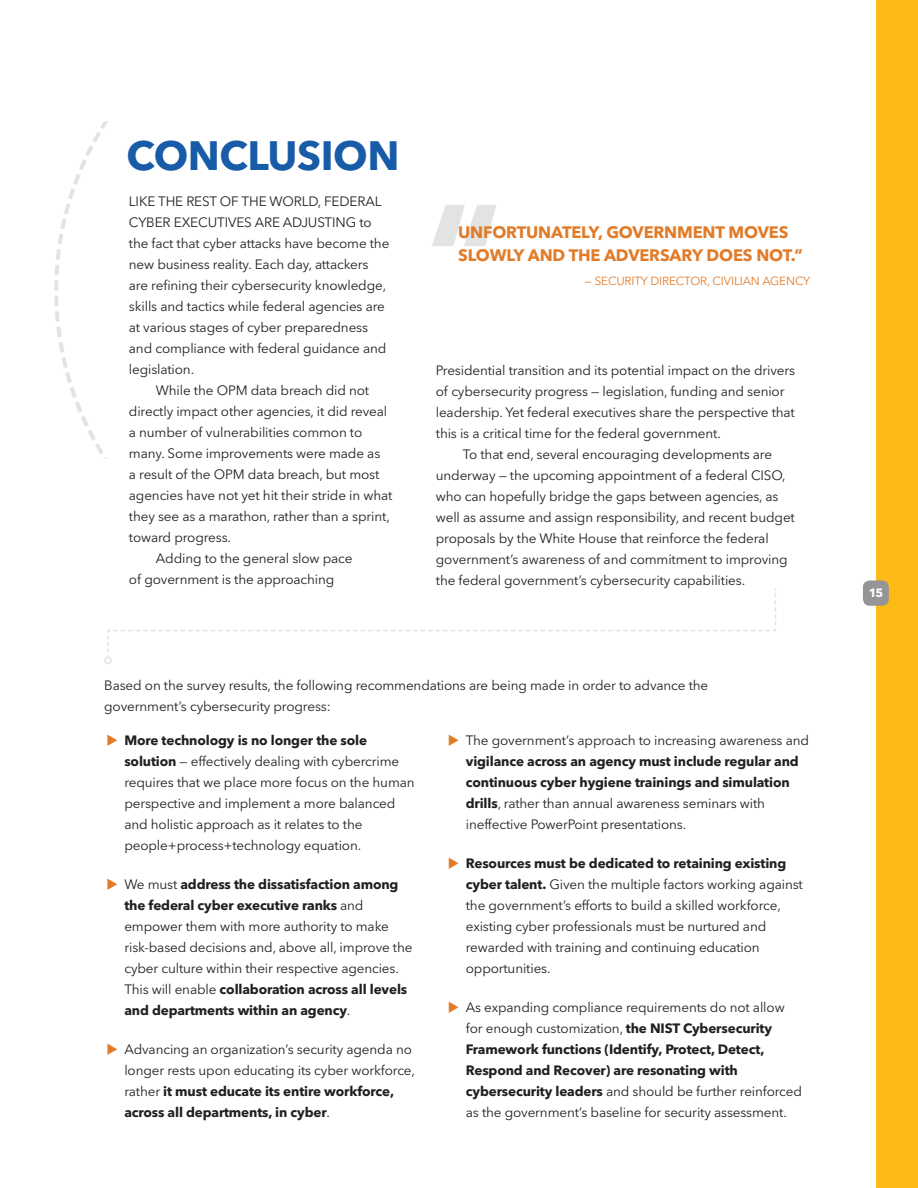
<style>
.page{position:relative;width:918px;height:1188px;background:#fff}
.page>*{position:absolute;margin:0;border:0;box-sizing:border-box;transform-origin:0 0}
.t1{font:700 152.4px "Avenir Next LT Pro";color:#e2e4e4}
.SUBHEAD_1{font:700 40.65px "Avenir Next LT Pro";letter-spacing:-.01em;color:#185ca8}
.QUOTE{font:700 16.5px/23.5px "Avenir Next LT Pro";letter-spacing:-.01em;color:#e27b28}
.BODY_INDENT{font:13.5px/21px "Avenir Next LT Pro";letter-spacing:-.01em;color:#231f20}
.t2{font:700 12px "Avenir Next LT Pro";color:#fff}
.QUOTE_NAME{font:11.7px "Avenir Next LT Pro";letter-spacing:-.01em;color:#e27b28}
.s1{color:#e27b28}
.s2{font-weight:700}
</style>
<div class="page">
<div style="left:876px;top:0;width:42px;height:1188px;background:#fcba17"></div>
<div style="left:863px;top:580px;width:26px;height:26px;background:#959595;border-radius:7px"></div>
<svg style="left:55px;top:311px;width:52px;height:147px"></svg>
<div style="left:54px;top:296px;width:5px;height:10px;background:#e2e4e4"></div>
<hr style="left:54px;top:280px;width:4px;height:11px;background:#e2e4e4">
<svg style="left:55px;top:121px;width:53px;height:154px"></svg>
<svg style="left:107px;top:588px;width:669px;height:69px"></svg>
<div style="left:104px;top:657px;width:8px;height:7px;border:2px solid #e2e4e4;border-radius:50%"></div>
<p class="SUBHEAD_1" style="left:126px;top:131px;width:275px">CONCLUSION</p>
<p class="BODY_INDENT" style="left:129px;top:191px;width:262px">LIKE THE REST OF THE WORLD, FEDERAL CYBER EXECUTIVES ARE ADJUSTING to the fact that cyber attacks have become the new business reality. Each day, attackers are refining their cybersecurity knowledge, skills and tactics while federal agencies are at various stages of cyber preparedness and compliance with federal guidance and legislation.</p>
<p class="BODY_INDENT" style="left:129px;top:380px;width:265px;text-indent:27px">While the OPM data breach did not directly impact other agencies, it did reveal a number of vulnerabilities common to many. Some improvements were made as<br>a result of the OPM data breach, but most agencies have not yet hit their stride in what they see as a marathon, rather than a sprint, toward progress.</p>
<p class="BODY_INDENT" style="left:129px;top:548px;width:225px;text-indent:27px">Adding to the general slow pace of government is the approaching</p>
<p class="t1" style="left:425px;top:166px;width:79px">“</p>
<p class="QUOTE" style="left:458px;top:220px;width:346px">UNFORTUNATELY, GOVERNMENT MOVES<br>SLOWLY AND THE ADVERSARY DOES NOT.”</p>
<p class="QUOTE_NAME" style="left:585px;top:274px;width:227px">— SECURITY DIRECTOR, CIVILIAN AGENCY</p>
<p class="BODY_INDENT" style="left:436px;top:360px;width:361px">Presidential transition and its potential impact on the drivers of cybersecurity progress — legislation, funding and senior leadership. Yet federal executives share the perspective that this is a critical time for the federal government.</p>
<p class="BODY_INDENT" style="left:436px;top:444px;width:361px;text-indent:27px">To that end, several encouraging developments are underway — the upcoming appointment of a federal CISO, who can hopefully bridge the gaps between agencies, as well as assume and assign responsibility, and recent budget proposals by the White House that reinforce the federal government’s awareness of and commitment to improving the federal government’s cybersecurity capabilities.</p>
<p class="BODY_INDENT" style="left:104px;top:674px;width:606px">Based on the survey results, the following recommendations are being made in order to advance the government’s cybersecurity progress:</p>
<p class="BODY_INDENT" style="left:124px;top:730px;width:292px;text-indent:-18px"><span class="s1">◆</span> <span class="s2">More technology is no longer the sole solution</span> — effectively dealing with cybercrime requires that we place more focus on the human perspective and implement a more balanced and holistic approach as it relates to the people+process+technology equation.</p>
<p class="BODY_INDENT" style="left:124px;top:874px;width:290px;text-indent:-18px"><span class="s1">◆</span> We must <span class="s2">address the dissatisfaction among the federal cyber executive ranks</span> and empower them with more authority to make risk-based decisions and, above all, improve the cyber culture within their respective agencies.<br>This will enable <span class="s2">collaboration across all levels and departments within an agency</span>.</p>
<p class="BODY_INDENT" style="left:124px;top:1039px;width:292px;text-indent:-18px"><span class="s1">◆</span> Advancing an organization’s security agenda no longer rests upon educating its cyber workforce, rather <span class="s2">it must educate its entire workforce, across all departments, in cyber</span>.</p>
<p class="BODY_INDENT" style="left:466px;top:730px;width:345px;text-indent:-18px"><span class="s1">◆</span> The government’s approach to increasing awareness and <span class="s2">vigilance across an agency must include regular and continuous cyber hygiene trainings and simulation drills</span>, rather than annual awareness seminars with ineffective PowerPoint presentations.</p>
<p class="BODY_INDENT" style="left:466px;top:853px;width:339px;text-indent:-18px"><span class="s1">◆</span> <span class="s2">Resources must be dedicated to retaining existing cyber talent.</span> Given the multiple factors working against the government’s efforts to build a skilled workforce, existing cyber professionals must be nurtured and rewarded with training and continuing education opportunities.</p>
<p class="BODY_INDENT" style="left:466px;top:997px;width:338px;text-indent:-18px"><span class="s1">◆</span> As expanding compliance requirements do not allow for enough customization, <span class="s2">the NIST Cybersecurity Framework functions (Identify, Protect, Detect, Respond and Recover) are resonating with cybersecurity leaders</span> and should be further reinforced as the government’s baseline for security assessment.</p>
<p class="t2" style="left:869px;top:586px;width:16px">15</p>
</div>
